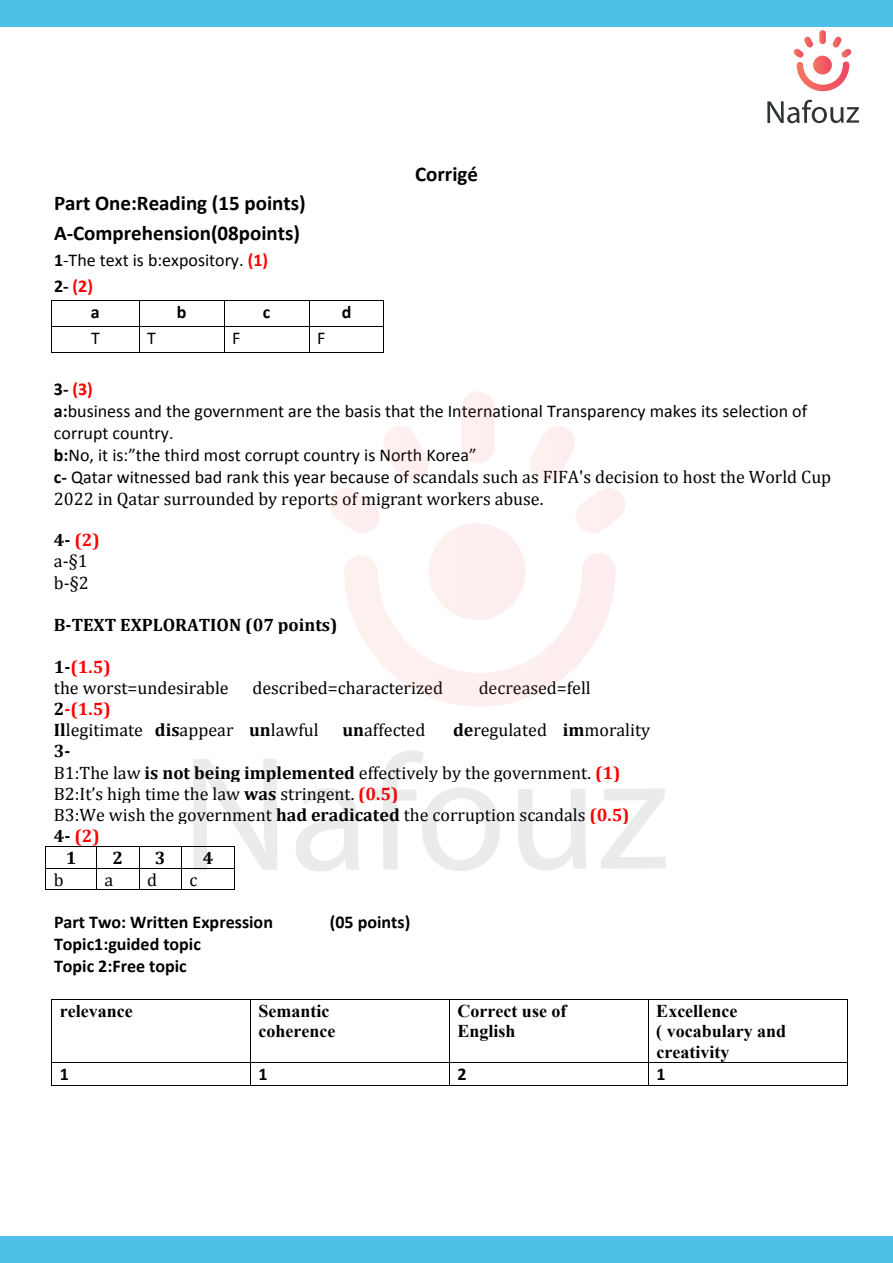
<style>
.page{position:relative;width:893px;height:1263px;background:#fff}
.page>*{position:absolute;margin:0;border:0;box-sizing:border-box;transform-origin:0 0}
.t1{font:700 21px/29.4px "Calibri";color:#000}
.t2{font:18px/21.1px "Cambria";color:#000}
.t3{font:18px/22px "Calibri";color:#000}
.t4{font:700 18px/20.7px "Times New Roman";color:#000}
.t5{font:700 18px/21.9px "Calibri";color:#000}
.t6{font:700 18px "Cambria";color:#000}
.t7{font:700 18px "Calibri";color:#f00}
.t8{font:700 18px "Cambria";color:#f00}
.s1{font-weight:700}
.s2{font-weight:700;color:#f00}
.s3{color:#000}
.s4{font-family:"Calibri";font-weight:700}
.s5{font-family:"Calibri"}
</style>
<div class="page">
<div style="left:0;top:0;width:893px;height:26px;background:#4fc1e9"></div>
<div style="left:0;top:1236px;width:893px;height:27px;background:#4fc1e9"></div>
<svg style="left:819px;top:30px;width:7px;height:14px"></svg>
<svg style="left:793px;top:33px;width:59px;height:58px"></svg>
<svg style="left:767px;top:100px;width:92px;height:23px"></svg>
<hr style="left:52px;top:300px;width:87px;height:1px;background:#000">
<hr style="left:139px;top:300px;width:85px;height:1px;background:#000">
<hr style="left:224px;top:300px;width:85px;height:1px;background:#000">
<hr style="left:309px;top:300px;width:74px;height:1px;background:#000">
<hr style="left:52px;top:326px;width:87px;height:1px;background:#000">
<hr style="left:139px;top:326px;width:85px;height:1px;background:#000">
<hr style="left:224px;top:326px;width:85px;height:1px;background:#000">
<hr style="left:309px;top:326px;width:74px;height:1px;background:#000">
<svg style="left:51px;top:300px;width:1px;height:53px"></svg>
<hr style="left:52px;top:352px;width:87px;height:1px;background:#000">
<svg style="left:139px;top:301px;width:1px;height:51px"></svg>
<hr style="left:139px;top:352px;width:85px;height:1px;background:#000">
<svg style="left:224px;top:301px;width:1px;height:51px"></svg>
<hr style="left:224px;top:352px;width:85px;height:1px;background:#000">
<svg style="left:309px;top:301px;width:1px;height:51px"></svg>
<hr style="left:309px;top:352px;width:74px;height:1px;background:#000">
<svg style="left:383px;top:300px;width:1px;height:53px"></svg>
<hr style="left:46px;top:846px;width:50px;height:1px;background:#000">
<hr style="left:97px;top:846px;width:42px;height:1px;background:#000">
<hr style="left:139px;top:846px;width:42px;height:1px;background:#000">
<hr style="left:182px;top:846px;width:52px;height:1px;background:#000">
<hr style="left:46px;top:868px;width:50px;height:1px;background:#000">
<hr style="left:97px;top:868px;width:42px;height:1px;background:#000">
<hr style="left:139px;top:868px;width:42px;height:1px;background:#000">
<hr style="left:182px;top:868px;width:52px;height:1px;background:#000">
<svg style="left:45px;top:846px;width:1px;height:44px"></svg>
<hr style="left:46px;top:889px;width:50px;height:1px;background:#000">
<svg style="left:96px;top:846px;width:1px;height:44px"></svg>
<hr style="left:97px;top:889px;width:42px;height:1px;background:#000">
<svg style="left:139px;top:847px;width:1px;height:42px"></svg>
<hr style="left:139px;top:889px;width:42px;height:1px;background:#000">
<svg style="left:181px;top:846px;width:1px;height:44px"></svg>
<hr style="left:182px;top:889px;width:52px;height:1px;background:#000">
<hr style="left:52px;top:999px;width:198px;height:1px;background:#000">
<hr style="left:251px;top:999px;width:198px;height:1px;background:#000">
<hr style="left:450px;top:999px;width:198px;height:1px;background:#000">
<hr style="left:649px;top:999px;width:198px;height:1px;background:#000">
<hr style="left:51px;top:1000px;width:1px;height:62px;background:#000">
<hr style="left:250px;top:1000px;width:1px;height:62px;background:#000">
<hr style="left:449px;top:1000px;width:1px;height:62px;background:#000">
<hr style="left:648px;top:1000px;width:1px;height:62px;background:#000">
<hr style="left:847px;top:1000px;width:1px;height:62px;background:#000">
<hr style="left:52px;top:1062px;width:198px;height:1px;background:#000">
<hr style="left:251px;top:1062px;width:198px;height:1px;background:#000">
<hr style="left:450px;top:1062px;width:198px;height:1px;background:#000">
<hr style="left:649px;top:1062px;width:198px;height:1px;background:#000">
<svg style="left:51px;top:1062px;width:1px;height:24px"></svg>
<hr style="left:52px;top:1085px;width:198px;height:1px;background:#000">
<svg style="left:250px;top:1062px;width:1px;height:24px"></svg>
<hr style="left:251px;top:1085px;width:198px;height:1px;background:#000">
<svg style="left:449px;top:1062px;width:1px;height:24px"></svg>
<hr style="left:450px;top:1085px;width:198px;height:1px;background:#000">
<svg style="left:648px;top:1062px;width:1px;height:24px"></svg>
<hr style="left:649px;top:1085px;width:198px;height:1px;background:#000">
<svg style="left:847px;top:1062px;width:1px;height:24px"></svg>
<div style="left:461px;top:391px;width:34px;height:73px;background:#fdefef;border-radius:17px"></div>
<svg style="left:530px;top:426px;width:45px;height:55px"></svg>
<svg style="left:383px;top:426px;width:46px;height:55px"></svg>
<svg style="left:330px;top:488px;width:295px;height:218px"></svg>
<svg style="left:193px;top:759px;width:84px;height:131px"></svg>
<svg style="left:296px;top:788px;width:63px;height:84px"></svg>
<svg style="left:372px;top:750px;width:128px;height:121px"></svg>
<svg style="left:518px;top:789px;width:68px;height:82px"></svg>
<svg style="left:601px;top:788px;width:65px;height:81px"></svg>
<p class="t1" style="left:415px;top:159px;width:64px">Corrigé</p>
<p class="t1" style="left:54px;top:189px;width:253px">Part One:Reading (15 points)<br>A-Comprehension(08points)</p>
<p class="t3" style="left:54px;top:249px;width:215px"><span class="s1">1</span>-The text is b:expository. <span class="s2">(1)</span></p>
<p class="t7" style="left:54px;top:274px;width:41px"><span class="s3">2-</span> (2)</p>
<p class="t5" style="left:91px;top:301px;width:10px">a</p>
<p class="t5" style="left:177px;top:301px;width:11px">b</p>
<p class="t5" style="left:263px;top:301px;width:9px">c</p>
<p class="t5" style="left:342px;top:301px;width:11px">d</p>
<p class="t3" style="left:91px;top:327px;width:10px">T</p>
<p class="t3" style="left:147px;top:327px;width:10px">T</p>
<p class="t3" style="left:232px;top:327px;width:10px">F</p>
<p class="t3" style="left:317px;top:327px;width:10px">F</p>
<p class="t3" style="left:54px;top:378px;width:755px"><span class="s1">3-</span> <span class="s2">(3)<br></span><span class="s1">a:</span>business and the government are the basis that the International Transparency makes its selection of corrupt country.<br><span class="s1">b:</span>No, it is:”the third most corrupt country is North Korea”</p>
<p class="t2" style="left:54px;top:466px;width:779px;line-height:21.9px"><span class="s4">c-</span> <span class="s5">Qatar witnessed bad rank this year because of</span> scandals such as FIFA's decision to host the World Cup<br>2022 in Qatar surrounded by reports of migrant workers abuse.</p>
<p class="t2" style="left:54px;top:530px;width:47px"><span class="s1">4-</span> <span class="s2">(2) </span>a-§1 b-§2</p>
<p class="t6" style="left:54px;top:612px;width:285px">B-TEXT EXPLORATION (07 points)</p>
<p class="t2" style="left:54px;top:656px;width:176px"><span class="s1">1-</span><span class="s2">(1.5)<br></span>the worst=undesirable</p>
<p class="t2" style="left:252px;top:677px;width:192px">described=characterized</p>
<p class="t2" style="left:479px;top:677px;width:114px">decreased=fell</p>
<p class="t2" style="left:54px;top:698px;width:266px"><span class="s1">2</span><span class="s2">-(1.5)<br></span><span class="s1">Il</span>legitimate <span class="s1">dis</span>appear <span class="s1">un</span>lawful</p>
<p class="t2" style="left:342px;top:719px;width:84px"><span class="s1">un</span>affected</p>
<p class="t2" style="left:453px;top:719px;width:199px"><span class="s1">de</span>regulated <span class="s1">im</span>morality</p>
<p class="t6" style="left:54px;top:738px;width:18px">3-</p>
<p class="t2" style="left:54px;top:762px;width:568px">B1:The law <span class="s1">is not being implemented</span> effectively by the government. <span class="s2">(1)</span></p>
<p class="t2" style="left:54px;top:783px;width:346px">B2:It’s high time the law <span class="s1">was</span> stringent. <span class="s2">(0.5)</span></p>
<p class="t2" style="left:54px;top:804px;width:577px">B3:We wish the government <span class="s1">had eradicated</span> the corruption scandals <span class="s2">(0.5)</span></p>
<p class="t8" style="left:54px;top:823px;width:47px"><span class="s3">4-</span> (2)</p>
<p class="t6" style="left:66px;top:845px;width:12px">1</p>
<p class="t6" style="left:112px;top:845px;width:12px">2</p>
<p class="t6" style="left:155px;top:845px;width:12px">3</p>
<p class="t6" style="left:203px;top:845px;width:12px">4</p>
<p class="t2" style="left:54px;top:869px;width:11px">b</p>
<p class="t2" style="left:105px;top:869px;width:10px">a</p>
<p class="t2" style="left:147px;top:869px;width:11px">d</p>
<p class="t2" style="left:190px;top:869px;width:9px">c</p>
<p class="t5" style="left:54px;top:911px;width:220px">Part Two: Written Expression</p>
<p class="t5" style="left:330px;top:911px;width:82px">(05 points)</p>
<p class="t5" style="left:54px;top:933px;width:148px">Topic1:guided topic<br>Topic 2:Free topic</p>
<p class="t4" style="left:60px;top:1000px;width:75px">relevance</p>
<p class="t4" style="left:259px;top:1000px;width:78px">Semantic coherence</p>
<p class="t4" style="left:457px;top:1000px;width:110px">Correct use of<br>English</p>
<p class="t4" style="left:656px;top:1000px;width:131px">Excellence<br>( vocabulary and creativity</p>
<p class="t5" style="left:60px;top:1063px;width:11px">1</p>
<p class="t5" style="left:259px;top:1063px;width:11px">1</p>
<p class="t5" style="left:458px;top:1063px;width:11px">2</p>
<p class="t5" style="left:656px;top:1063px;width:11px">1</p>
</div>
